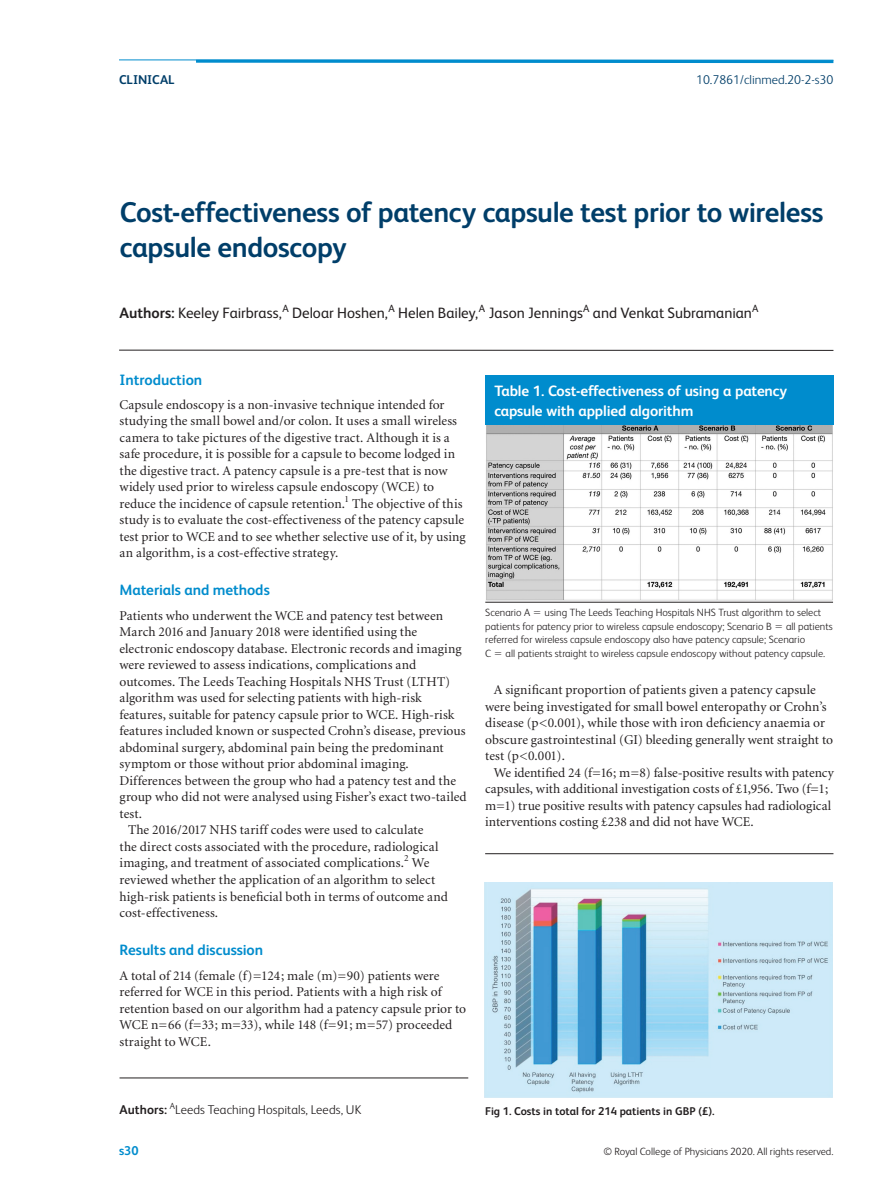
<style>
.page{position:relative;width:893px;height:1191px;background:#fff}
.page>*{position:absolute;margin:0;border:0;box-sizing:border-box;transform-origin:0 0}
.t1{font:700 28.5px/34.5px "FS Albert";letter-spacing:-.015em;color:#003e69}
.t2{font:15px "FS Albert";color:#231f20}
.t3{font:700 15px/20.2px "FS Albert";letter-spacing:-.01em;color:#fff}
.t4{font:700 15px "FS Albert";letter-spacing:-.005em;color:#008ccd}
.t5{font:13.5px/16.5px "Minion";letter-spacing:.005em;color:#231f20}
.t6{font:300 12.75px "FS Albert";letter-spacing:.005em;color:#231f20}
.t7{font:300 12.75px "FS Albert";color:#003e69}
.t8{font:700 12.75px "FS Albert";color:#003e69}
.t9{font:700 12.75px "FS Albert";letter-spacing:.005em;color:#231f20}
.t10{font:700 12.75px "FS Albert";color:#008ccd}
.t11{font:700 11.25px "FS Albert";color:#231f20}
.t12{font:300 10.5px/13.5px "FS Albert";color:#231f20}
.t13{font:10.5px "FS Albert";color:#231f20}
.t14{font:9.45px "Minion";color:#231f20}
.t15{font:300 8.85px "FS Albert";color:#231f20}
.s1{font-weight:700}
</style>
<div class="page">
<hr style="left:119px;top:350px;width:714px;height:1px;background:#231f20">
<hr style="left:196px;top:60px;width:637px;height:3px;background:#008ccd">
<hr style="left:119px;top:60px;width:714px;height:1px;background:#008ccd">
<hr style="left:120px;top:1077px;width:348px;height:1px;background:#231f20">
<hr style="left:485px;top:602px;width:348px;height:1px;background:#231f20">
<img style="left:486px;top:425px;width:347px;height:175px">
<div style="left:485px;top:375px;width:349px;height:50px;background:#008ccd"></div>
<hr style="left:485px;top:853px;width:348px;height:1px;background:#231f20">
<img style="left:485px;top:882px;width:348px;height:215px">
<p class="t8" style="left:119px;top:72px;width:57px">CLINICAL</p>
<p class="t7" style="left:696px;top:72px;width:139px">10.7861/clinmed.20-2-s30</p>
<h1 class="t1" style="left:120px;top:195px;width:705px">Cost-effectiveness of patency capsule test prior to wireless capsule endoscopy</h1>
<p class="t2" style="left:119px;top:305px;width:164px"><span class="s1">Authors:</span> Keeley Fairbrass,</p>
<p class="t13" style="left:282px;top:302px;width:8px">A</p>
<p class="t2" style="left:292px;top:305px;width:97px">Deloar Hoshen,</p>
<p class="t13" style="left:388px;top:302px;width:8px">A</p>
<p class="t2" style="left:398px;top:305px;width:82px">Helen Bailey,</p>
<p class="t13" style="left:479px;top:302px;width:8px">A</p>
<p class="t13" style="left:583px;top:302px;width:8px">A</p>
<p class="t2" style="left:593px;top:305px;width:161px">and Venkat Subramanian</p>
<p class="t13" style="left:752px;top:302px;width:8px">A</p>
<p class="t2" style="left:489px;top:305px;width:96px">Jason Jennings</p>
<p class="t4" style="left:119px;top:371px;width:84px">Introduction</p>
<p class="t5" style="left:119px;top:396px;width:348px">Capsule endoscopy is a non-invasive technique intended for studying the small bowel and/or colon. It uses a small wireless camera to take pictures of the digestive tract. Although it is a safe procedure, it is possible for a capsule to become lodged in the digestive tract. A patency capsule is a pre-test that is now widely used prior to wireless capsule endoscopy (WCE) to reduce the incidence of capsule retention.<sup>1</sup> The objective of this study is to evaluate the cost-effectiveness of the patency capsule test prior to WCE and to see whether selective use of it, by using an algorithm, is a cost-effective strategy.</p>
<p class="t4" style="left:119px;top:581px;width:152px">Materials and methods</p>
<p class="t5" style="left:119px;top:608px;width:325px">Patients who underwent the WCE and patency test between</p>
<p class="t5" style="left:119px;top:624px;width:299px">March 2016 and January 2018 were identified using the</p>
<p class="t5" style="left:119px;top:641px;width:344px">electronic endoscopy database. Electronic records and imaging</p>
<p class="t5" style="left:119px;top:657px;width:298px">were reviewed to assess indications, complications and</p>
<p class="t5" style="left:119px;top:674px;width:332px">outcomes. The Leeds Teaching Hospitals NHS Trust (LTHT)</p>
<p class="t5" style="left:119px;top:690px;width:304px">algorithm was used for selecting patients with high-risk</p>
<p class="t5" style="left:119px;top:707px;width:337px">features, suitable for patency capsule prior to WCE. High-risk</p>
<p class="t5" style="left:119px;top:723px;width:348px">features included known or suspected Crohn’s disease, previous</p>
<p class="t5" style="left:119px;top:740px;width:326px">abdominal surgery, abdominal pain being the predominant</p>
<p class="t5" style="left:119px;top:756px;width:291px">symptom or those without prior abdominal imaging.</p>
<p class="t5" style="left:119px;top:773px;width:338px">Differences between the group who had a patency test and the</p>
<p class="t5" style="left:119px;top:789px;width:349px">group who did not were analysed using Fisher’s exact two-tailed</p>
<p class="t5" style="left:119px;top:806px;width:24px">test.</p>
<p class="t5" style="left:128px;top:822px;width:297px">The 2016/2017 NHS tariff codes were used to calculate</p>
<p class="t5" style="left:119px;top:839px;width:321px">the direct costs associated with the procedure, radiological</p>
<p class="t5" style="left:119px;top:855px;width:286px">imaging, and treatment of associated complications.</p>
<p class="t14" style="left:404px;top:853px;width:6px">2</p>
<p class="t5" style="left:119px;top:855px;width:330px;text-indent:292px">We reviewed whether the application of an algorithm to select high-risk patients is beneficial both in terms of outcome and cost-effectiveness.</p>
<p class="t4" style="left:119px;top:941px;width:145px">Results and discussion</p>
<p class="t5" style="left:119px;top:967px;width:348px">A total of 214 (female (f)=124; male (m)=90) patients were referred for WCE in this period. Patients with a high risk of retention based on our algorithm had a patency capsule prior to WCE n=66 (f=33; m=33), while 148 (f=91; m=57) proceeded straight to WCE.</p>
<p class="t3" style="left:494px;top:380px;width:294px">Table 1. Cost-effectiveness of using a patency capsule with applied algorithm</p>
<p class="t12" style="left:485px;top:605px;width:337px;text-indent:59px">using The Leeds Teaching Hospitals NHS Trust algorithm to select patients for patency prior to wireless capsule endoscopy; Scenario B</p>
<p class="t12" style="left:485px;top:605px;width:47px">Scenario A</p>
<p class="t12" style="left:485px;top:619px;width:349px;text-indent:301px">all patients referred for wireless capsule endoscopy also have patency capsule; Scenario<br>C</p>
<p class="t12" style="left:506px;top:646px;width:321px">all patients straight to wireless capsule endoscopy without patency capsule.</p>
<p class="t5" style="left:485px;top:682px;width:350px;text-indent:9px">A significant proportion of patients given a patency capsule were being investigated for small bowel enteropathy or Crohn’s disease (p&lt;0.001), while those with iron deficiency anaemia or obscure gastrointestinal (GI) bleeding generally went straight to test (p&lt;0.001).</p>
<p class="t5" style="left:485px;top:764px;width:350px;text-indent:9px">We identified 24 (f=16; m=8) false-positive results with patency capsules, with additional investigation costs of £1,956. Two (f=1; m=1) true positive results with patency capsules had radiological interventions costing £238 and did not have WCE.</p>
<p class="t9" style="left:120px;top:1102px;width:49px">Authors:</p>
<p class="t15" style="left:170px;top:1100px;width:7px">A</p>
<p class="t6" style="left:175px;top:1102px;width:188px">Leeds Teaching Hospitals, Leeds, UK</p>
<p class="t11" style="left:485px;top:1104px;width:231px">Fig 1. Costs in total for 214 patients in GBP (£).</p>
<p class="t10" style="left:119px;top:1143px;width:21px">s30</p>
<p class="t12" style="left:604px;top:1144px;width:231px">© Royal College of Physicians 2020. All rights reserved.</p>
</div>
